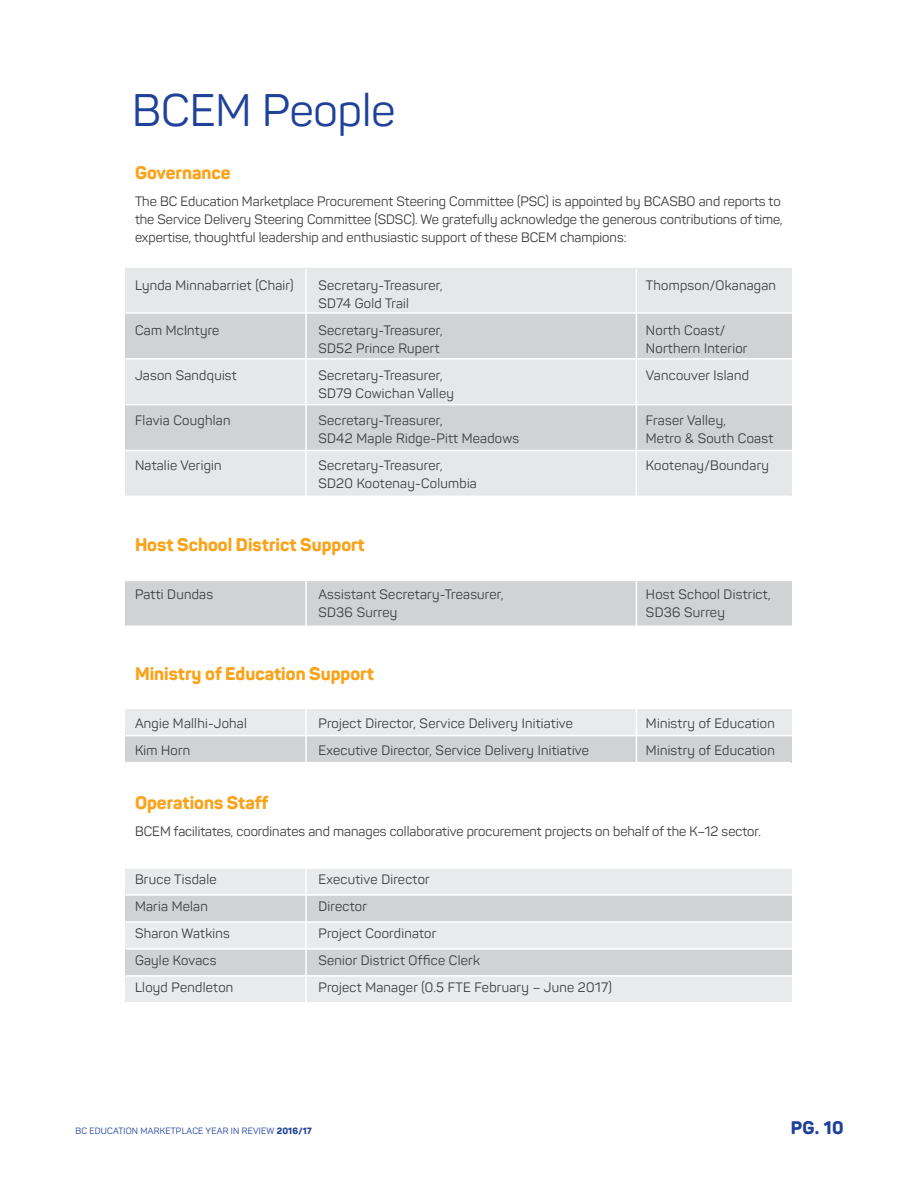
<style>
.page{position:relative;width:918px;height:1188px;background:#fff}
.page>*{position:absolute;margin:0;border:0;box-sizing:border-box;transform-origin:0 0}
.t1{font:45px "Panton";color:#20419a}
.t2{font:800 18px "Panton";color:#f9a31b}
.t3{font:800 18px "Panton";color:#20419a}
.t4{font:13.5px "Panton";letter-spacing:.02em;color:#3e3e3f}
.t5{font:13.5px/18px "Panton";color:#3e3e3f}
.t6{font:9px "Panton";letter-spacing:.02em;color:#20419a}
.s1{font-weight:800}
</style>
<div class="page">
<svg style="left:125px;top:267px;width:667px;height:736px"></svg>
<h1 class="t1" style="left:132px;top:83px;width:264px">BCEM People</h1>
<h2 class="t2" style="left:135px;top:161px;width:97px">Governance</h2>
<p class="t5" style="left:135px;top:192px;width:649px">The BC Education Marketplace Procurement Steering Committee (PSC) is appointed by BCASBO and reports to the Service Delivery Steering Committee (SDSC). We gratefully acknowledge the generous contributions of time, expertise, thoughtful leadership and enthusiastic support of these BCEM champions:</p>
<p class="t4" style="left:135px;top:277px;width:160px">Lynda Minnabarriet (Chair)</p>
<p class="t4" style="left:318px;top:277px;width:125px">Secretary-Treasurer,</p>
<p class="t4" style="left:646px;top:277px;width:132px">Thompson/Okanagan</p>
<p class="t4" style="left:318px;top:295px;width:92px">SD74 Gold Trail</p>
<p class="t4" style="left:135px;top:322px;width:86px">Cam McIntyre</p>
<p class="t4" style="left:318px;top:322px;width:125px">Secretary-Treasurer,</p>
<p class="t4" style="left:646px;top:322px;width:81px">North Coast/</p>
<p class="t4" style="left:318px;top:340px;width:123px">SD52 Prince Rupert</p>
<p class="t4" style="left:646px;top:340px;width:103px">Northern Interior</p>
<p class="t4" style="left:135px;top:367px;width:103px">Jason Sandquist</p>
<p class="t4" style="left:318px;top:367px;width:126px">Secretary-Treasurer,</p>
<p class="t4" style="left:646px;top:367px;width:105px">Vancouver Island</p>
<p class="t4" style="left:318px;top:385px;width:137px">SD79 Cowichan Valley</p>
<p class="t4" style="left:135px;top:412px;width:97px">Flavia Coughlan</p>
<p class="t4" style="left:318px;top:412px;width:125px">Secretary-Treasurer,</p>
<p class="t4" style="left:646px;top:412px;width:81px">Fraser Valley,</p>
<p class="t4" style="left:318px;top:430px;width:202px">SD42 Maple Ridge-Pitt Meadows</p>
<p class="t4" style="left:646px;top:430px;width:129px">Metro &amp; South Coast</p>
<p class="t4" style="left:135px;top:457px;width:88px">Natalie Verigin</p>
<p class="t4" style="left:318px;top:457px;width:125px">Secretary-Treasurer,</p>
<p class="t4" style="left:646px;top:457px;width:125px">Kootenay/Boundary</p>
<p class="t4" style="left:318px;top:475px;width:160px">SD20 Kootenay-Columbia</p>
<h2 class="t2" style="left:135px;top:533px;width:231px">Host School District Support</h2>
<p class="t4" style="left:135px;top:586px;width:80px">Patti Dundas</p>
<p class="t4" style="left:318px;top:586px;width:187px">Assistant Secretary-Treasurer,</p>
<p class="t4" style="left:646px;top:586px;width:126px">Host School District,</p>
<p class="t4" style="left:318px;top:604px;width:80px">SD36 Surrey</p>
<p class="t4" style="left:646px;top:604px;width:80px">SD36 Surrey</p>
<h2 class="t2" style="left:135px;top:662px;width:240px">Ministry of Education Support</h2>
<p class="t4" style="left:135px;top:715px;width:113px">Angie Mallhi-Johal</p>
<p class="t4" style="left:318px;top:715px;width:256px">Project Director, Service Delivery Initiative</p>
<p class="t4" style="left:646px;top:715px;width:130px">Ministry of Education</p>
<p class="t4" style="left:135px;top:742px;width:57px">Kim Horn</p>
<p class="t4" style="left:318px;top:742px;width:272px">Executive Director, Service Delivery Initiative</p>
<p class="t4" style="left:646px;top:742px;width:130px">Ministry of Education</p>
<h2 class="t2" style="left:135px;top:791px;width:135px">Operations Staff</h2>
<p class="t5" style="left:135px;top:822px;width:628px">BCEM facilitates, coordinates and manages collaborative procurement projects on behalf of the K–12 sector.</p>
<p class="t4" style="left:135px;top:871px;width:83px">Bruce Tisdale</p>
<p class="t4" style="left:318px;top:871px;width:113px">Executive Director</p>
<p class="t4" style="left:135px;top:898px;width:74px">Maria Melan</p>
<p class="t4" style="left:318px;top:898px;width:50px">Director</p>
<p class="t4" style="left:135px;top:925px;width:96px">Sharon Watkins</p>
<p class="t4" style="left:318px;top:925px;width:119px">Project Coordinator</p>
<p class="t4" style="left:135px;top:952px;width:83px">Gayle Kovacs</p>
<p class="t4" style="left:318px;top:952px;width:163px">Senior District Office Clerk</p>
<p class="t4" style="left:135px;top:979px;width:100px">Lloyd Pendleton</p>
<p class="t4" style="left:318px;top:979px;width:295px">Project Manager (0.5 FTE February – June 2017)</p>
<p class="t6" style="left:75px;top:1125px;width:238px">BC EDUCATION MARKETPLACE YEAR IN REVIEW <span class="s1">2016/17</span></p>
<h2 class="t3" style="left:791px;top:1116px;width:54px">PG. 10</h2>
</div>
